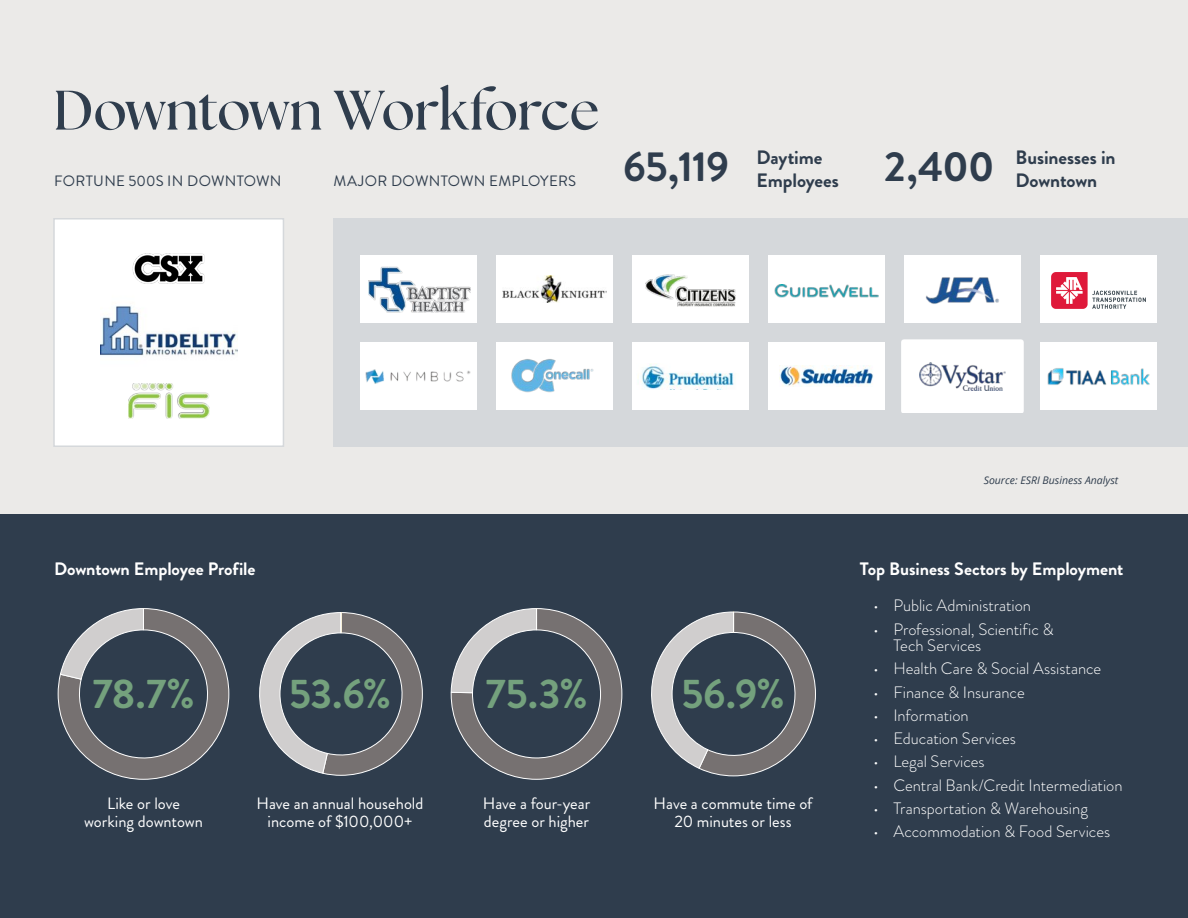
<style>
.page{position:relative;width:1188px;height:918px;background:#fff}
.page>*{position:absolute;margin:0;border:0;box-sizing:border-box;transform-origin:0 0}
.t1{font:700 55.5px "The Seasons";letter-spacing:-.01em;color:#2f3d4d}
.t2{font:700 42px "Brandon Grotesque";color:#2f3d4d}
.t3{font:700 41.4px "Brandon Grotesque";letter-spacing:-.005em;color:#74a17d}
.t4{font:700 19.35px/23.2px "Brandon Grotesque";letter-spacing:-.005em;color:#2f3d4d}
.t5{font:700 18px "Brandon Grotesque";letter-spacing:-.005em;color:#fff}
.t6{font:300 16.5px/16.5px "Brandon Grotesque";color:#fff}
.t7{font:16.5px/18px "Brandon Grotesque";color:#fff;text-align:center}
.t8{font:15px "Brandon Grotesque";letter-spacing:.015em;color:#2f3d4d}
.t9{font:italic 10.5px "Open Sans";color:#2f3d4d}
</style>
<div class="page">
<div style="left:0;top:0;width:1188px;height:528px;background:#ebeae8"></div>
<div style="left:0;top:514px;width:1188px;height:404px;background:#2f3d4d"></div>
<div style="left:333px;top:218px;width:855px;height:229px;background:#d5d8db"></div>
<div style="left:53px;top:218px;width:231px;height:229px;background:#fff;border:2px solid #d5d8db"></div>
<div style="left:360px;top:255px;width:117px;height:68px;background:#fff"></div>
<div style="left:496px;top:255px;width:117px;height:68px;background:#fff"></div>
<div style="left:632px;top:255px;width:117px;height:68px;background:#fff"></div>
<div style="left:768px;top:255px;width:117px;height:68px;background:#fff"></div>
<div style="left:904px;top:255px;width:117px;height:68px;background:#fff"></div>
<div style="left:1040px;top:255px;width:117px;height:68px;background:#fff"></div>
<div style="left:360px;top:343px;width:117px;height:67px;background:#fff"></div>
<div style="left:496px;top:343px;width:117px;height:67px;background:#fff"></div>
<div style="left:632px;top:343px;width:117px;height:67px;background:#fff"></div>
<div style="left:768px;top:343px;width:117px;height:67px;background:#fff"></div>
<div style="left:901px;top:340px;width:123px;height:73px;background:#fff"></div>
<div style="left:1040px;top:343px;width:117px;height:67px;background:#fff"></div>
<img style="left:100px;top:306px;width:137px;height:50px">
<img style="left:128px;top:383px;width:81px;height:36px">
<img style="left:132px;top:253px;width:73px;height:31px">
<img style="left:368px;top:266px;width:102px;height:46px">
<img style="left:365px;top:369px;width:106px;height:15px">
<img style="left:511px;top:359px;width:83px;height:34px">
<img style="left:638px;top:364px;width:96px;height:25px">
<img style="left:502px;top:276px;width:105px;height:26px">
<img style="left:646px;top:274px;width:89px;height:33px">
<img style="left:774px;top:284px;width:105px;height:13px">
<img style="left:780px;top:366px;width:93px;height:21px">
<img style="left:919px;top:362px;width:87px;height:29px">
<img style="left:925px;top:277px;width:74px;height:27px">
<img style="left:1047px;top:368px;width:103px;height:17px">
<img style="left:1052px;top:273px;width:93px;height:36px">
<svg style="left:58px;top:608px;width:171px;height:172px"></svg>
<svg style="left:259px;top:612px;width:164px;height:164px"></svg>
<svg style="left:451px;top:608px;width:171px;height:172px"></svg>
<svg style="left:651px;top:612px;width:165px;height:164px"></svg>
<h1 class="t1" style="left:53px;top:73px;width:548px">Downtown Workforce</h1>
<p class="t8" style="left:54px;top:170px;width:229px">FORTUNE 500S IN DOWNTOWN</p>
<p class="t8" style="left:333px;top:170px;width:244px">MAJOR DOWNTOWN EMPLOYERS</p>
<p class="t4" style="left:756px;top:146px;width:84px">Daytime<br>Employees</p>
<p class="t4" style="left:1015px;top:146px;width:102px">Businesses in</p>
<h2 class="t2" style="left:623px;top:137px;width:108px">65,119</h2>
<p class="t4" style="left:884px;top:169px;width:214px"><sup>2,400</sup> Downtown</p>
<p class="t9" style="left:984px;top:473px;width:136px">Source: ESRI Business Analyst</p>
<p class="t5" style="left:54px;top:556px;width:203px">Downtown Employee Profile</p>
<p class="t5" style="left:860px;top:556px;width:265px">Top Business Sectors by Employment</p>
<p class="t6" style="left:873px;top:598px;width:159px">• Public Administration</p>
<p class="t6" style="left:893px;top:621px;width:162px;text-indent:-20px">• Professional, Scientific &amp;<br>Tech Services</p>
<p class="t6" style="left:873px;top:661px;width:230px">• Health Care &amp; Social Assistance</p>
<p class="t6" style="left:873px;top:684px;width:153px">• Finance &amp; Insurance</p>
<p class="t6" style="left:873px;top:707px;width:97px">• Information</p>
<p class="t6" style="left:873px;top:730px;width:144px">• Education Services</p>
<p class="t6" style="left:873px;top:754px;width:113px">• Legal Services</p>
<p class="t6" style="left:873px;top:777px;width:251px">• Central Bank/Credit Intermediation</p>
<p class="t6" style="left:873px;top:800px;width:216px">• Transportation &amp; Warehousing</p>
<p class="t6" style="left:873px;top:823px;width:238px">• Accommodation &amp; Food Services</p>
<h3 class="t3" style="left:93px;top:665px;width:103px">78.7%</h3>
<h3 class="t3" style="left:289px;top:665px;width:103px">53.6%</h3>
<h3 class="t3" style="left:486px;top:665px;width:103px">75.3%</h3>
<h3 class="t3" style="left:682px;top:665px;width:105px">56.9%</h3>
<p class="t7" style="left:483px;top:795px;width:109px;text-align:left">Have a four-year degree or higher</p>
<p class="t7" style="left:654px;top:795px;width:160px">Have a commute time of<br>20 minutes or less</p>
<p class="t7" style="left:84px;top:795px;width:120px">Like or love working downtown</p>
<p class="t7" style="left:257px;top:795px;width:168px">Have an annual household income of $100,000+</p>
</div>
